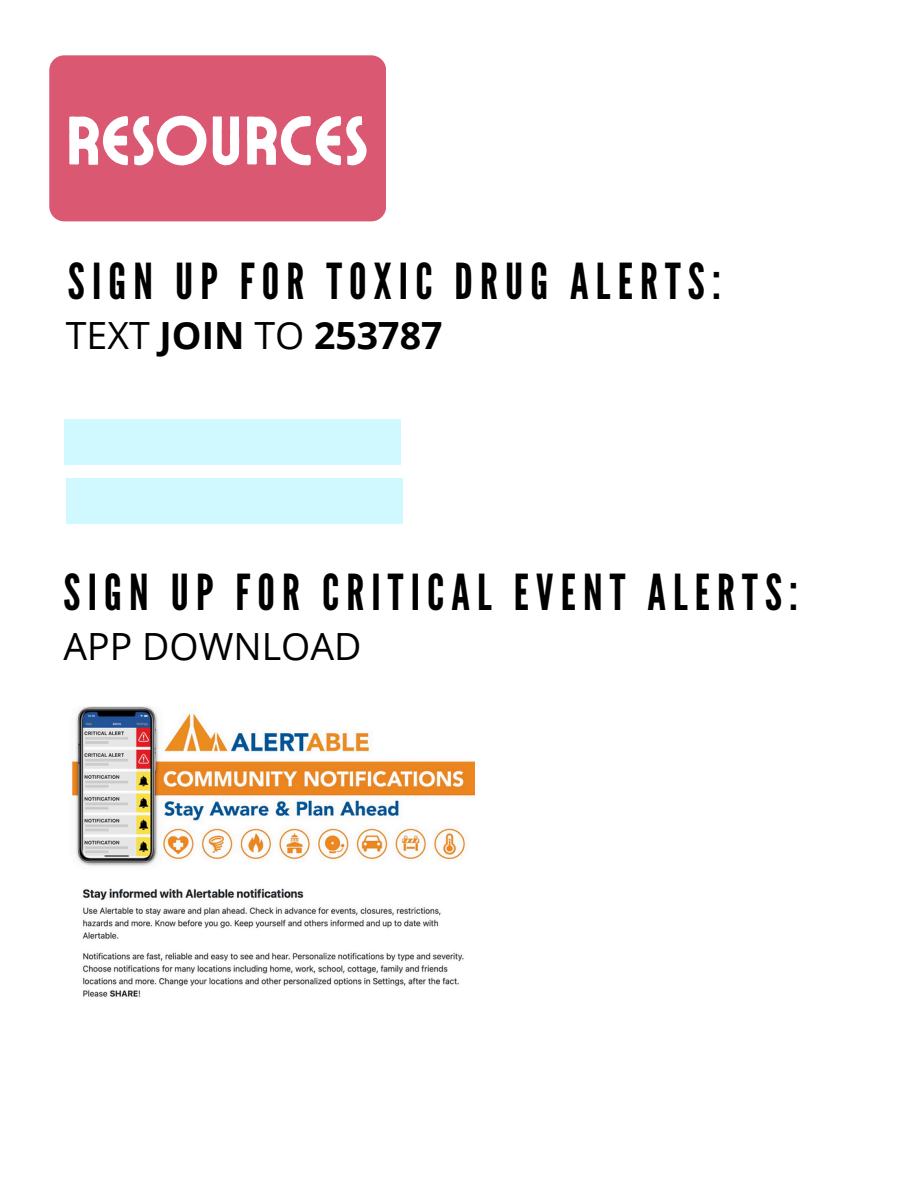
<style>
.page{position:relative;width:918px;height:1188px;background:#fff}
.page>*{position:absolute;margin:0;border:0;box-sizing:border-box;transform-origin:0 0}
.t1{font:69px "Ayr Lucidity Condensed";color:#fff}
.t2{font:49.5px "League Gothic";letter-spacing:.145em;color:#000}
.t3{font:700 37.5px "Open Sans";color:#000}
.t4{font:37.5px "Open Sans";color:#000}
.s1{font-weight:400}
</style>
<div class="page">
<div style="left:66px;top:478px;width:337px;height:46px;background:#cff9ff"></div>
<div style="left:64px;top:419px;width:337px;height:45px;background:#cff9ff"></div>
<img style="left:72px;top:706px;width:402px;height:291px">
<div style="left:49px;top:55px;width:337px;height:166px;background:#db5872;border-radius:15px"></div>
<p class="t1" style="left:66px;top:96px;width:304px">RESOURCES</p>
<h2 class="t2" style="left:68px;top:252px;width:654px">SIGN UP FOR TOXIC DRUG ALERTS:</h2>
<h1 class="t3" style="left:66px;top:309px;width:378px"><span class="s1">TEXT</span> JOIN <span class="s1">TO</span> 253787</h1>
<h2 class="t2" style="left:64px;top:563px;width:736px">SIGN UP FOR CRITICAL EVENT ALERTS:</h2>
<p class="t4" style="left:64px;top:620px;width:299px">APP DOWNLOAD</p>
</div>
